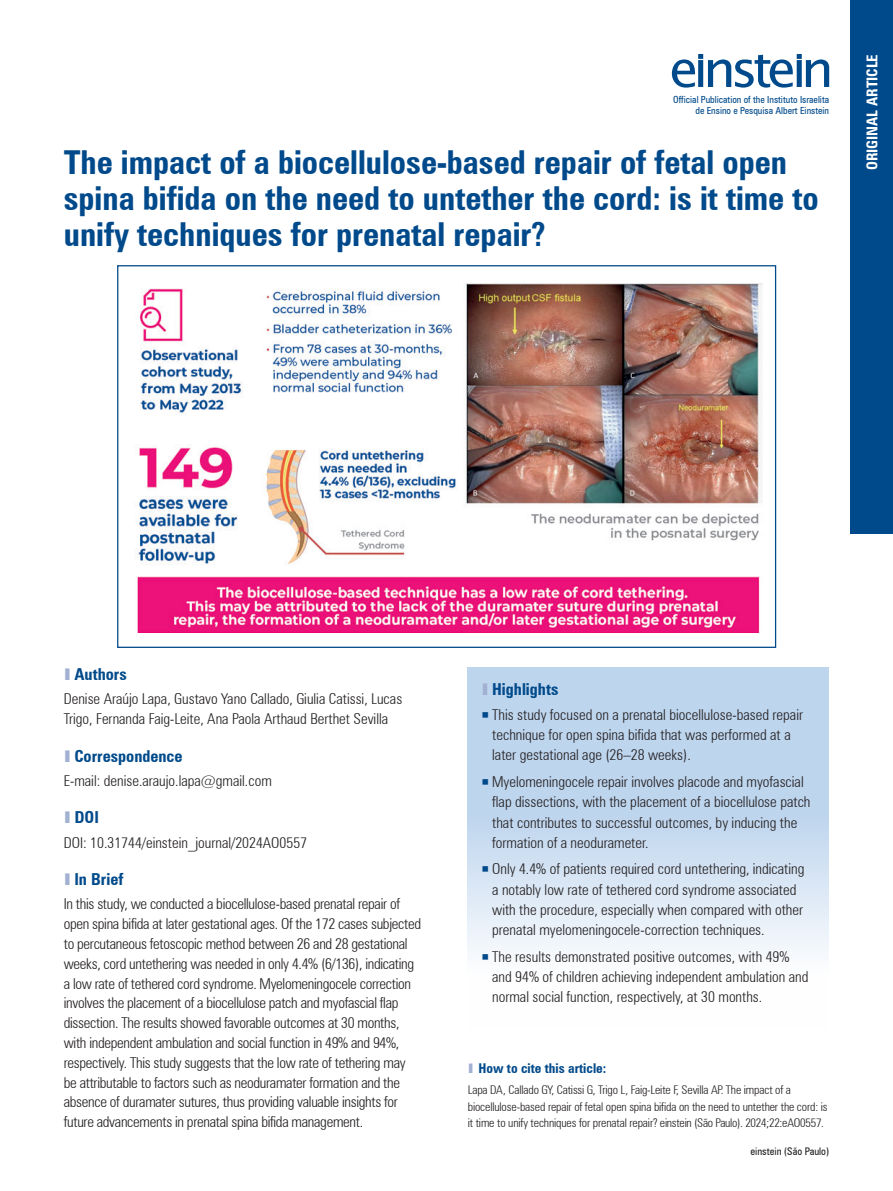
<style>
.page{position:relative;width:893px;height:1191px;background:#fff}
.page>*{position:absolute;margin:0;border:0;box-sizing:border-box;transform-origin:0 0}
.t1{font:700 condensed 33px/36px "Zurich BT";color:#004a8b}
.t2{font:700 condensed 16.5px "Zurich BT";color:#004a8b}
.t3{font:300 condensed 15px/20.2px "Zurich BT";color:#231f20}
.t4{font:300 condensed 15px/19.8px "Zurich BT";letter-spacing:-.02em;color:#231f20}
.t5{font:700 condensed 15px "Zurich BT";color:#fff}
.t6{font:700 condensed 13.5px "Zurich BT";color:#004a8b}
.t7{font:300 condensed 12px/16.5px "Zurich BT";letter-spacing:-.01em;color:#231f20}
.t8{font:condensed 10.5px "Zurich BT";color:#231f20}
.t9{font:condensed 9.75px/11.7px "Zurich BT";color:#004a8b;text-align:right}
.s1{color:#a2b0d2}
</style>
<div class="page">
<div style="left:850px;top:0;width:43px;height:534px;background:#004a8b"></div>
<svg style="left:672px;top:54px;width:157px;height:34px"></svg>
<img style="left:134px;top:283px;width:629px;height:349px">
<svg style="left:468px;top:667px;width:361px;height:285px;background:#caddf1"></svg>
<svg style="left:483px;top:712px;width:5px;height:5px"></svg>
<svg style="left:483px;top:779px;width:5px;height:5px"></svg>
<svg style="left:483px;top:866px;width:5px;height:6px"></svg>
<p class="t9" style="left:673px;top:93px;width:157px">Official Publication of the Instituto Israelita de Ensino e Pesquisa Albert Einstein</p>
<h1 class="t1" style="left:64px;top:144px;width:756px">The impact of a biocellulose-based repair of fetal open spina bifida on the need to untether the cord: is it time to unify techniques for prenatal repair?</h1>
<p class="t5" style="left:863px;top:170px;width:118px;rotate:-90deg">ORIGINAL ARTICLE</p>
<p class="t2" style="left:64px;top:664px;width:65px"><span class="s1">❚</span> Authors</p>
<p class="t3" style="left:64px;top:688px;width:340px">Denise Araújo Lapa, Gustavo Yano Callado, Giulia Catissi, Lucas<br>Trigo, Fernanda Faig-Leite, Ana Paola Arthaud Berthet Sevilla</p>
<p class="t2" style="left:64px;top:746px;width:120px"><span class="s1">❚</span> Correspondence</p>
<p class="t3" style="left:64px;top:770px;width:210px">E-mail: denise.araujo.lapa@gmail.com</p>
<p class="t2" style="left:64px;top:807px;width:37px"><span class="s1">❚</span> DOI</p>
<p class="t3" style="left:64px;top:832px;width:245px">DOI: 10.31744/einstein_journal/2024AO0557</p>
<p class="t2" style="left:64px;top:869px;width:61px"><span class="s1">❚</span> In Brief</p>
<p class="t4" style="left:64px;top:894px;width:359px">In this study, we conducted a biocellulose-based prenatal repair of open spina bifida at later gestational ages. Of the 172 cases subjected to percutaneous fetoscopic method between 26 and 28 gestational weeks, cord untethering was needed in only 4.4% (6/136), indicating a low rate of tethered cord syndrome. Myelomeningocele correction involves the placement of a biocellulose patch and myofascial flap dissection. The results showed favorable outcomes at 30 months, with independent ambulation and social function in 49% and 94%, respectively. This study suggests that the low rate of tethering may be attributable to factors such as neoduramater formation and the absence of duramater sutures, thus providing valuable insights for future advancements in prenatal spina bifida management.</p>
<p class="t2" style="left:482px;top:679px;width:78px"><span class="s1">❚</span> Highlights</p>
<p class="t3" style="left:492px;top:704px;width:312px">This study focused on a prenatal biocellulose-based repair technique for open spina bifida that was performed at a later gestational age (26–28 weeks).</p>
<p class="t3" style="left:492px;top:771px;width:320px">Myelomeningocele repair involves placode and myofascial flap dissections, with the placement of a biocellulose patch that contributes to successful outcomes, by inducing the formation of a neodurameter.</p>
<p class="t3" style="left:492px;top:859px;width:314px">Only 4.4% of patients required cord untethering, indicating a notably low rate of tethered cord syndrome associated with the procedure, especially when compared with other prenatal myelomeningocele-correction techniques.</p>
<p class="t3" style="left:492px;top:946px;width:318px">The results demonstrated positive outcomes, with 49% and 94% of children achieving independent ambulation and normal social function, respectively, at 30 months.</p>
<p class="t6" style="left:468px;top:1060px;width:140px"><span class="s1">❚</span> How to cite this article:</p>
<p class="t7" style="left:468px;top:1081px;width:361px">Lapa DA, Callado GY, Catissi G, Trigo L, Faig-Leite F, Sevilla AP. The impact of a biocellulose-based repair of fetal open spina bifida on the need to untether the cord: is it time to unify techniques for prenatal repair? einstein (São Paulo). 2024;22:eAO0557.</p>
<p class="t8" style="left:750px;top:1144px;width:80px">einstein (São Paulo)</p>
</div>
